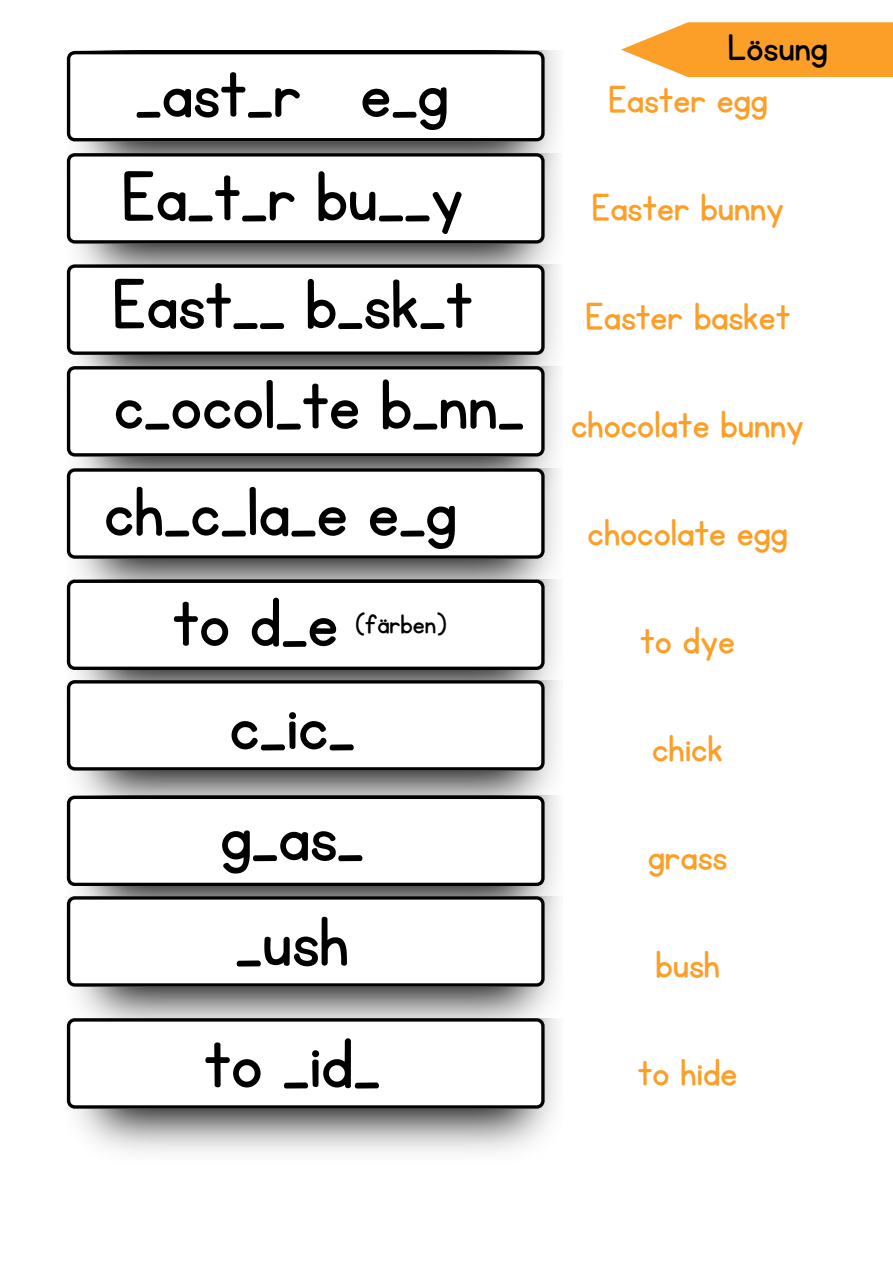
<style>
.page{position:relative;width:893px;height:1264px;background:#fff}
.page>*{position:absolute;margin:0;border:0;box-sizing:border-box;transform-origin:0 0}
.t1{font:80.4px "KG Primary Penmanship";color:#000}
.t2{font:79.5px "KG Primary Penmanship";color:#000}
.t3{font:78.9px "KG Primary Penmanship";color:#000}
.t4{font:43.65px "KG Primary Penmanship";color:#fb9f29}
.t5{font:43.65px "KG Primary Penmanship";color:#000}
.t6{font:30.9px "KG Primary Penmanship";color:#000}
</style>
<div class="page">
<img style="left:72px;top:51px;width:485px;height:102px">
<img style="left:72px;top:153px;width:487px;height:111px">
<svg style="left:67px;top:153px;width:477px;height:90px"></svg>
<img style="left:76px;top:264px;width:482px;height:102px">
<svg style="left:67px;top:264px;width:477px;height:91px"></svg>
<img style="left:72px;top:366px;width:487px;height:102px">
<svg style="left:67px;top:366px;width:477px;height:90px"></svg>
<img style="left:71px;top:468px;width:488px;height:111px">
<svg style="left:67px;top:468px;width:477px;height:90px"></svg>
<img style="left:76px;top:579px;width:482px;height:101px">
<svg style="left:67px;top:579px;width:477px;height:91px"></svg>
<img style="left:72px;top:680px;width:487px;height:115px">
<svg style="left:67px;top:680px;width:477px;height:90px"></svg>
<svg style="left:67px;top:51px;width:477px;height:90px"></svg>
<img style="left:76px;top:795px;width:482px;height:101px">
<svg style="left:67px;top:795px;width:477px;height:91px"></svg>
<img style="left:72px;top:896px;width:487px;height:122px">
<svg style="left:67px;top:896px;width:477px;height:90px"></svg>
<img style="left:72px;top:1018px;width:486px;height:134px">
<svg style="left:67px;top:1018px;width:477px;height:90px"></svg>
<svg style="left:621px;top:22px;width:271px;height:55px;background:#fbab44"></svg>
<p class="t2" style="left:135px;top:54px;width:314px">_ast_r e_g</p>
<h1 class="t1" style="left:120px;top:157px;width:344px">Ea_t_r bu__y</h1>
<p class="t1" style="left:111px;top:265px;width:363px">East__ b_sk_t</p>
<p class="t1" style="left:114px;top:365px;width:412px">c_ocol_te b_nn_</p>
<p class="t1" style="left:104px;top:472px;width:354px">ch_c_la_e e_g</p>
<h1 class="t3" style="left:173px;top:584px;width:167px">to d_e</h1>
<h1 class="t6" style="left:355px;top:609px;width:93px">(färben)</h1>
<h1 class="t1" style="left:229px;top:686px;width:127px">c_ic_</h1>
<p class="t1" style="left:221px;top:797px;width:144px">g_as_</p>
<p class="t1" style="left:235px;top:902px;width:115px">_ush</p>
<h1 class="t1" style="left:204px;top:1024px;width:177px">to _id_</h1>
<h2 class="t5" style="left:727px;top:26px;width:101px">Lösung</h2>
<h2 class="t4" style="left:607px;top:79px;width:161px">Easter egg</h2>
<h2 class="t4" style="left:591px;top:187px;width:194px">Easter bunny</h2>
<h2 class="t4" style="left:584px;top:295px;width:207px">Easter basket</h2>
<h2 class="t4" style="left:571px;top:403px;width:234px">chocolate bunny</h2>
<h2 class="t4" style="left:587px;top:511px;width:201px">chocolate egg</h2>
<h2 class="t4" style="left:640px;top:619px;width:97px">to dye</h2>
<h2 class="t4" style="left:652px;top:727px;width:72px">chick</h2>
<h2 class="t4" style="left:648px;top:835px;width:81px">grass</h2>
<h2 class="t4" style="left:655px;top:943px;width:66px">bush</h2>
<h2 class="t4" style="left:637px;top:1051px;width:101px">to hide</h2>
</div>
